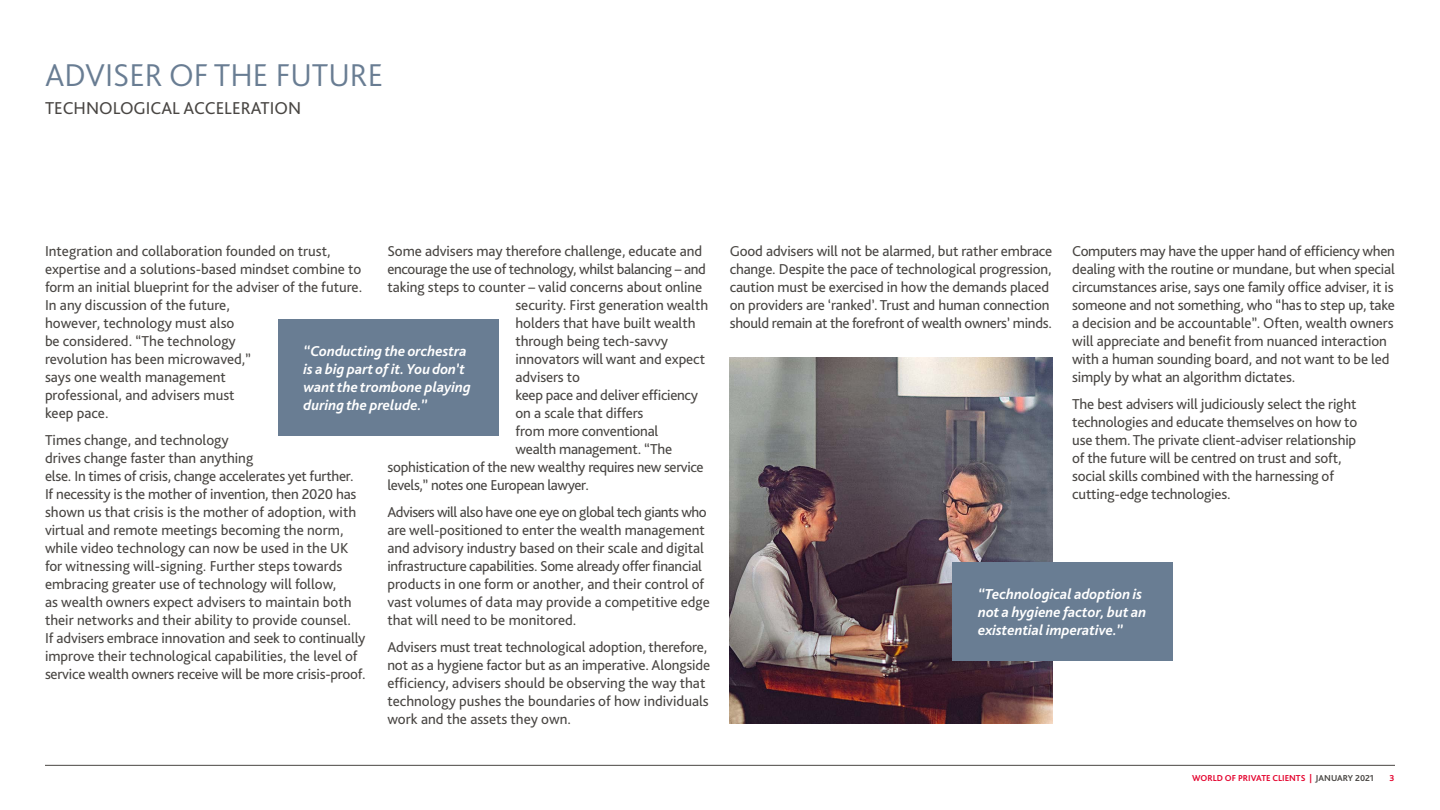
<style>
.page{position:relative;width:1440px;height:810px;background:#fff}
.page>*{position:absolute;margin:0;border:0;box-sizing:border-box;transform-origin:0 0}
.t1{font:300 33px "Bliss Pro";color:#697d93}
.t2{font:18px "Bliss Pro";color:#494643}
.t3{font:15px/18px "Bliss Pro";letter-spacing:-.01em;color:#494643}
.t4{font:italic 700 15px/18px "Bliss Pro";color:#fff}
.t5{font:700 9px "Bliss Pro";color:#e4032e}
.s1{color:#494643}
</style>
<div class="page">
<img style="left:730px;top:357px;width:323px;height:367px">
<div style="left:278px;top:320px;width:220px;height:116px;background:#697d93"></div>
<div style="left:953px;top:562px;width:220px;height:99px;background:#697d93"></div>
<hr style="left:45px;top:765px;width:1350px;height:1px;background:#494643">
<h1 class="t1" style="left:45px;top:54px;width:340px">ADVISER OF THE FUTURE</h1>
<p class="t2" style="left:45px;top:97px;width:258px">TECHNOLOGICAL ACCELERATION</p>
<p class="t3" style="left:387px;top:242px;width:316px">Some advisers may therefore challenge, educate and</p>
<p class="t3" style="left:387px;top:260px;width:320px">encourage the use of technology, whilst balancing – and</p>
<p class="t3" style="left:387px;top:278px;width:316px">taking steps to counter – valid concerns about online</p>
<p class="t3" style="left:516px;top:296px;width:194px">security. First generation wealth</p>
<p class="t3" style="left:516px;top:314px;width:182px">holders that have built wealth</p>
<p class="t3" style="left:516px;top:332px;width:154px">through being tech-savvy</p>
<p class="t3" style="left:516px;top:350px;width:191px">innovators will want and expect</p>
<p class="t3" style="left:516px;top:368px;width:66px">advisers to</p>
<p class="t3" style="left:516px;top:386px;width:184px">keep pace and deliver efficiency</p>
<p class="t3" style="left:516px;top:404px;width:129px">on a scale that differs</p>
<p class="t3" style="left:516px;top:422px;width:144px">from more conventional</p>
<p class="t3" style="left:516px;top:440px;width:158px">wealth management. “The</p>
<p class="t3" style="left:387px;top:458px;width:318px">sophistication of the new wealthy requires new service</p>
<p class="t3" style="left:387px;top:476px;width:203px">levels,” notes one European lawyer.</p>
<p class="t3" style="left:387px;top:503px;width:324px">Advisers will also have one eye on global tech giants who are well-positioned to enter the wealth management and advisory industry based on their scale and digital infrastructure capabilities. Some already offer financial products in one form or another, and their control of vast volumes of data may provide a competitive edge that will need to be monitored.</p>
<p class="t3" style="left:387px;top:638px;width:324px">Advisers must treat technological adoption, therefore, not as a hygiene factor but as an imperative. Alongside efficiency, advisers should be observing the way that technology pushes the boundaries of how individuals work and the assets they own.</p>
<p class="t3" style="left:45px;top:242px;width:319px">Integration and collaboration founded on trust, expertise and a solutions-based mindset combine to form an initial blueprint for the adviser of the future.<br>In any discussion of the future,<br>however, technology must also<br>be considered. “The technology<br>revolution has been microwaved,”<br>says one wealth management<br>professional, and advisers must<br>keep pace.</p>
<p class="t3" style="left:45px;top:431px;width:322px">Times change, and technology<br>drives change faster than anything<br>else. In times of crisis, change accelerates yet further.<br>If necessity is the mother of invention, then 2020 has shown us that crisis is the mother of adoption, with virtual and remote meetings becoming the norm, while video technology can now be used in the UK for witnessing will-signing. Further steps towards embracing greater use of technology will follow,<br>as wealth owners expect advisers to maintain both their networks and their ability to provide counsel.<br>If advisers embrace innovation and seek to continually improve their technological capabilities, the level of service wealth owners receive will be more crisis-proof.</p>
<p class="t4" style="left:304px;top:342px;width:169px">“Conducting the orchestra is a big part of it. You don’t want the trombone playing during the prelude.”</p>
<p class="t3" style="left:730px;top:242px;width:324px">Good advisers will not be alarmed, but rather embrace change. Despite the pace of technological progression, caution must be exercised in how the demands placed on providers are ‘ranked’. Trust and human connection should remain at the forefront of wealth owners’ minds.</p>
<p class="t3" style="left:1072px;top:242px;width:324px">Computers may have the upper hand of efficiency when dealing with the routine or mundane, but when special circumstances arise, says one family office adviser, it is someone and not something, who “has to step up, take a decision and be accountable”. Often, wealth owners will appreciate and benefit from nuanced interaction with a human sounding board, and not want to be led simply by what an algorithm dictates.</p>
<p class="t3" style="left:1072px;top:395px;width:287px">The best advisers will judiciously select the right technologies and educate themselves on how to use them. The private client-adviser relationship of the future will be centred on trust and soft, social skills combined with the harnessing of cutting-edge technologies.</p>
<p class="t4" style="left:978px;top:585px;width:170px">“Technological adoption is not a hygiene factor, but an existential imperative.”</p>
<p class="t5" style="left:1192px;top:772px;width:183px">WORLD OF PRIVATE CLIENTS | <span class="s1">JANUARY 2021</span></p>
<p class="t5" style="left:1389px;top:772px;width:7px">3</p>
</div>
